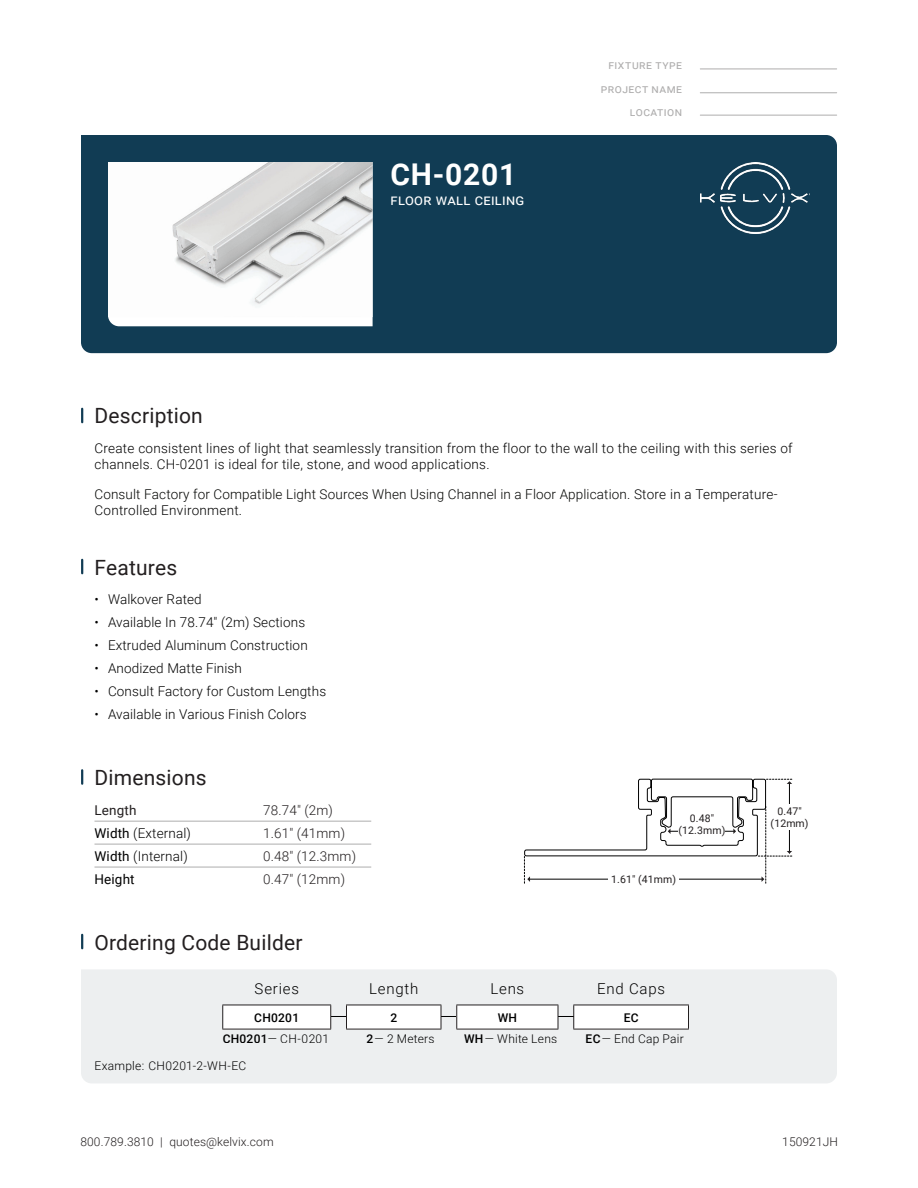
<style>
.page{position:relative;width:918px;height:1188px;background:#fff}
.page>*{position:absolute;margin:0;border:0;box-sizing:border-box;transform-origin:0 0}
.t1{font:700 30px "Roboto";letter-spacing:.025em;color:#fff}
.t2{font:21px "Roboto";letter-spacing:.01em;color:#231f20}
.t3{font:300 15px "Roboto";letter-spacing:.05em;color:#000}
.t4{font:15px "Roboto";letter-spacing:.02em;color:#fff}
.t5{font:300 13.5px/16.2px "Roboto";letter-spacing:.01em;color:#000}
.t6{font:300 13.5px/16.2px "Roboto";letter-spacing:.01em;color:#040503}
.t7{font:300 13.5px "Roboto";letter-spacing:.01em;color:#231f20}
.t8{font:13.5px "Roboto";letter-spacing:.01em;color:#231f20}
.t9{font:13.5px "Roboto";letter-spacing:.01em;color:#000}
.t10{font:300 12px/21.5px "Roboto";letter-spacing:.02em;color:#000}
.t11{font:300 12px "Roboto";letter-spacing:.01em;color:#231f20}
.t12{font:12px "Roboto";letter-spacing:.045em;color:#aeadad}
.t13{font:500 12px/21.5px "Roboto";letter-spacing:.02em;color:#000;text-align:center}
.t14{font:10.5px/12px "Roboto";letter-spacing:.01em;color:#231f20;text-align:center}
.s1{color:#000}
.s2{font-weight:400}
.s3{font-weight:300}
.s4{font-weight:500}
</style>
<div class="page">
<div style="left:81px;top:135px;width:756px;height:218px;background:#113c54"></div>
<svg style="left:108px;top:317px;width:265px;height:9px"></svg>
<img style="left:108px;top:162px;width:265px;height:155px">
<img style="left:700px;top:162px;width:110px;height:71px">
<svg style="left:81px;top:409px;width:2px;height:13px"></svg>
<svg style="left:81px;top:560px;width:2px;height:13px"></svg>
<svg style="left:81px;top:770px;width:2px;height:14px"></svg>
<hr style="left:95px;top:821px;width:276px;height:1px;background:#aeadad">
<hr style="left:95px;top:844px;width:276px;height:1px;background:#aeadad">
<hr style="left:95px;top:867px;width:276px;height:1px;background:#aeadad">
<svg style="left:81px;top:935px;width:2px;height:13px"></svg>
<div style="left:81px;top:969px;width:756px;height:114px;background:#edeff0"></div>
<hr style="left:256px;top:1016px;width:375px;height:1px;background:#000">
<div style="left:457px;top:1005px;width:101px;height:24px;background:#fff"></div>
<svg style="left:456px;top:1006px;width:1px;height:23px"></svg>
<svg style="left:558px;top:1005px;width:1px;height:24px"></svg>
<hr style="left:456px;top:1029px;width:102px;height:1px;background:#231f20">
<hr style="left:456px;top:1005px;width:102px;height:1px;background:#231f20">
<div style="left:223px;top:1005px;width:108px;height:24px;background:#fff"></div>
<svg style="left:222px;top:1006px;width:1px;height:23px"></svg>
<svg style="left:330px;top:1006px;width:1px;height:23px"></svg>
<hr style="left:222px;top:1029px;width:109px;height:1px;background:#231f20">
<hr style="left:222px;top:1005px;width:109px;height:1px;background:#231f20">
<div style="left:347px;top:1005px;width:94px;height:24px;background:#fff"></div>
<svg style="left:346px;top:1006px;width:1px;height:23px"></svg>
<svg style="left:441px;top:1005px;width:1px;height:24px"></svg>
<hr style="left:346px;top:1029px;width:95px;height:1px;background:#231f20">
<hr style="left:346px;top:1005px;width:95px;height:1px;background:#231f20">
<hr style="left:700px;top:69px;width:137px;height:1px;background:#aeadad">
<hr style="left:700px;top:92px;width:137px;height:1px;background:#aeadad">
<hr style="left:700px;top:115px;width:137px;height:1px;background:#aeadad">
<svg style="left:524px;top:778px;width:268px;height:105px"></svg>
<div style="left:574px;top:1005px;width:115px;height:24px;background:#fff"></div>
<svg style="left:573px;top:1006px;width:1px;height:23px"></svg>
<svg style="left:688px;top:1006px;width:1px;height:23px"></svg>
<hr style="left:573px;top:1029px;width:116px;height:1px;background:#231f20">
<hr style="left:573px;top:1005px;width:116px;height:1px;background:#231f20">
<p class="t12" style="left:608px;top:57px;width:75px">fixture type</p>
<p class="t12" style="left:601px;top:80px;width:83px">project name</p>
<h1 class="t1" style="left:391px;top:157px;width:127px">CH-0201</h1>
<p class="t4" style="left:391px;top:189px;width:135px">floor wall ceiling</p>
<p class="t12" style="left:630px;top:103px;width:54px">location</p>
<h2 class="t2" style="left:94px;top:407px;width:110px">Description</h2>
<p class="t5" style="left:94px;top:441px;width:700px">Create consistent lines of light that seamlessly transition from the floor to the wall to the ceiling with this series of channels. CH-0201 is ideal for tile, stone, and wood applications.</p>
<p class="t6" style="left:94px;top:487px;width:685px">Consult Factory for Compatible Light Sources When Using Channel in a Floor Application. <span class="s1">Store in a Temperature-<br>Controlled Environment.</span></p>
<h2 class="t2" style="left:94px;top:558px;width:84px">Features</h2>
<p class="t5" style="left:94px;top:592px;width:109px">• Walkover Rated</p>
<p class="t5" style="left:94px;top:615px;width:212px">• Available In 78.74″ (2m) Sections</p>
<p class="t5" style="left:94px;top:638px;width:215px">• Extruded Aluminum Construction</p>
<p class="t5" style="left:94px;top:661px;width:149px">• Anodized Matte Finish</p>
<p class="t5" style="left:94px;top:684px;width:233px">• Consult Factory for Custom Lengths</p>
<p class="t5" style="left:94px;top:707px;width:214px">• Available in Various Finish Colors</p>
<h2 class="t2" style="left:94px;top:768px;width:114px">Dimensions</h2>
<p class="t8" style="left:94px;top:804px;width:43px">Length</p>
<p class="t7" style="left:263px;top:800px;width:71px">78.74″ (2m)</p>
<p class="t5" style="left:94px;top:824px;width:98px"><span class="s2">Width</span> (External)</p>
<p class="t7" style="left:263px;top:823px;width:83px">1.61″ (41mm)</p>
<p class="t5" style="left:94px;top:847px;width:95px"><span class="s2">Width</span> (Internal)</p>
<p class="t7" style="left:263px;top:846px;width:94px">0.48″ (12.3mm)</p>
<p class="t9" style="left:94px;top:873px;width:42px">Height</p>
<p class="t7" style="left:263px;top:869px;width:83px">0.47″ (12mm)</p>
<h2 class="t2" style="left:94px;top:927px;width:210px">Ordering Code Builder</h2>
<p class="t3" style="left:254px;top:983px;width:46px">Series</p>
<p class="t13" style="left:223px;top:1008px;width:108px">CH0201<br>CH0201<span class="s3">— CH-0201</span></p>
<p class="t10" style="left:94px;top:1056px;width:153px">Example: CH0201-2-WH-EC</p>
<p class="t3" style="left:369px;top:983px;width:51px">Length</p>
<p class="t10" style="left:366px;top:1008px;width:70px;text-indent:24px"><span class="s4">2<br>2</span> — 2 Meters</p>
<p class="t14" style="left:679px;top:812px;width:48px">0.48″ (12.3mm)</p>
<p class="t14" style="left:771px;top:805px;width:39px">0.47″ (12mm)</p>
<p class="t14" style="left:611px;top:873px;width:67px">1.61″ (41mm)</p>
<p class="t3" style="left:491px;top:983px;width:35px">Lens</p>
<p class="t10" style="left:464px;top:1008px;width:95px;text-align:center"><span class="s4">WH<br>WH</span> — White Lens</p>
<p class="t3" style="left:597px;top:983px;width:69px">End Caps</p>
<p class="t10" style="left:586px;top:1008px;width:100px;text-indent:38px"><span class="s4">EC<br>EC</span> — End Cap Pair</p>
<p class="t11" style="left:80px;top:1133px;width:195px">800.789.3810 | quotes@kelvix.com</p>
<p class="t11" style="left:782px;top:1137px;width:57px">150921JH</p>
</div>
